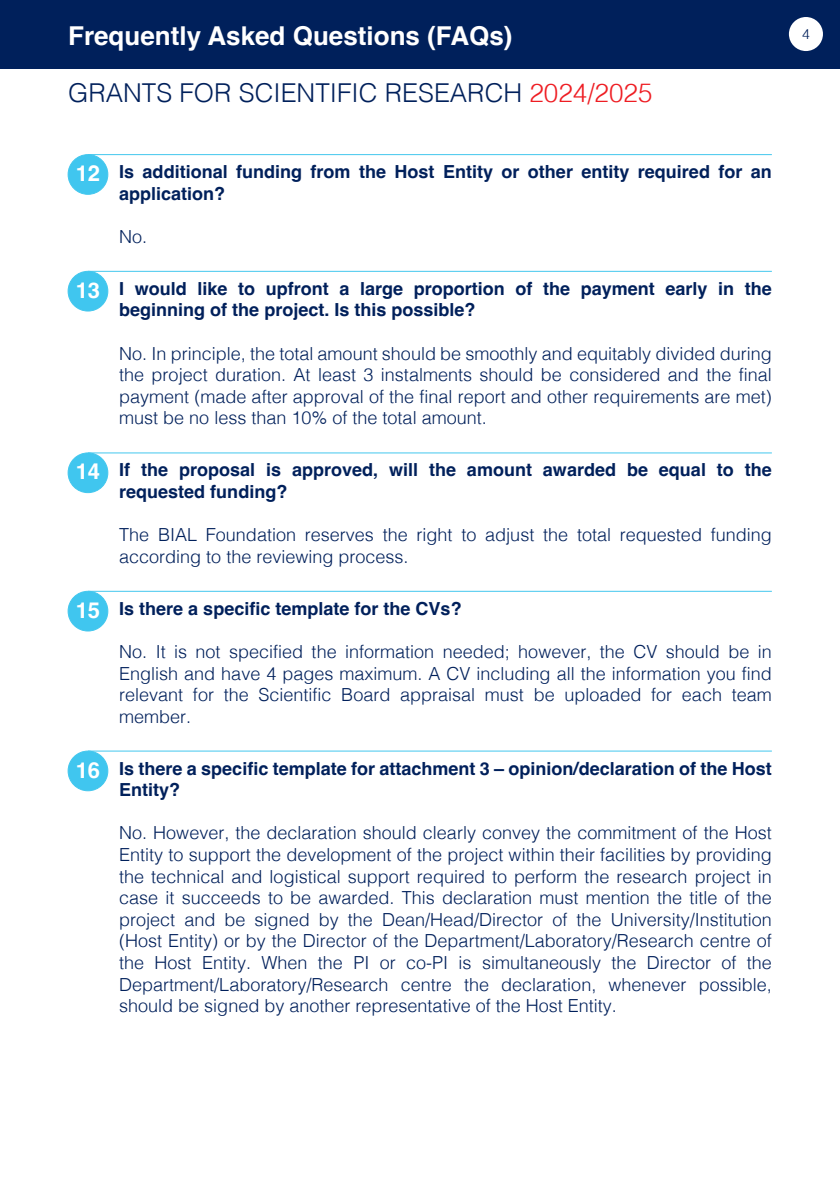
<style>
.page{position:relative;width:840px;height:1191px;background:#fff}
.page>*{position:absolute;margin:0;border:0;box-sizing:border-box;transform-origin:0 0}
.t1{font:300 26px "Helvetica";color:#00205b}
.t2{font:700 26px "Helvetica";color:#fff}
.t3{font:700 22px "Helvetica";color:#fff}
.t4{font:300 18px/21.6px "Helvetica";color:#00205b;text-align:justify}
.t5{font:700 18px/21.6px "Helvetica";color:#00205b}
.t6{font:300 14px "Helvetica";color:#00205b}
.s1{color:#ee1d23}
</style>
<div class="page">
<div style="left:0;top:0;width:839px;height:68px;background:#00205b"></div>
<div style="left:788px;top:17px;width:34px;height:34px;background:#fff;border-radius:50%"></div>
<div style="left:68px;top:271px;width:40px;height:40px;background:#40c6ef;border-radius:50%"></div>
<div style="left:68px;top:271px;width:40px;height:40px;border:1px solid #43c7ee;border-radius:50%"></div>
<hr style="left:88px;top:271px;width:683px;height:1px;background:#43c7ee">
<div style="left:68px;top:155px;width:40px;height:39px;background:#40c6ef;border-radius:50%"></div>
<div style="left:68px;top:154px;width:40px;height:41px;border:1px solid #43c7ee;border-radius:50%"></div>
<hr style="left:88px;top:154px;width:683px;height:1px;background:#43c7ee">
<div style="left:68px;top:453px;width:40px;height:39px;background:#40c6ef;border-radius:50%"></div>
<div style="left:68px;top:452px;width:40px;height:41px;border:1px solid #43c7ee;border-radius:50%"></div>
<hr style="left:88px;top:452px;width:683px;height:1px;background:#43c7ee">
<div style="left:68px;top:591px;width:40px;height:40px;background:#40c6ef;border-radius:50%"></div>
<div style="left:68px;top:591px;width:40px;height:40px;border:1px solid #43c7ee;border-radius:50%"></div>
<hr style="left:88px;top:591px;width:683px;height:1px;background:#43c7ee">
<div style="left:68px;top:751px;width:40px;height:39px;background:#40c6ef;border-radius:50%"></div>
<div style="left:68px;top:750px;width:40px;height:41px;border:1px solid #43c7ee;border-radius:50%"></div>
<hr style="left:88px;top:750px;width:683px;height:1px;background:#43c7ee">
<h1 class="t2" style="left:68px;top:20px;width:446px">Frequently Asked Questions (FAQs)</h1>
<p class="t6" style="left:801px;top:22px;width:9px">4</p>
<h1 class="t1" style="left:68px;top:70px;width:585px">GRANTS FOR SCIENTIFIC RESEARCH <span class="s1">2024/2025</span></h1>
<p class="t3" style="left:76px;top:160px;width:26px">12</p>
<p class="t5" style="left:119px;top:163px;width:653px">Is additional funding from the Host Entity or other entity required for an application?</p>
<p class="t4" style="left:119px;top:224px;width:30px">No.</p>
<p class="t3" style="left:76px;top:277px;width:26px">13</p>
<p class="t5" style="left:119px;top:280px;width:653px">I would like to upfront a large proportion of the payment early in the beginning of the project. Is this possible?</p>
<p class="t4" style="left:119px;top:341px;width:653px">No. In principle, the total amount should be smoothly and equitably divided during the project duration. At least 3 instalments should be considered and the final payment (made after approval of the final report and other requirements are met) must be no less than 10% of the total amount.</p>
<p class="t3" style="left:76px;top:458px;width:26px">14</p>
<p class="t5" style="left:119px;top:461px;width:653px">If the proposal is approved, will the amount awarded be equal to the requested funding?</p>
<p class="t4" style="left:119px;top:523px;width:653px">The BIAL Foundation reserves the right to adjust the total requested funding according to the reviewing process.</p>
<p class="t3" style="left:76px;top:596px;width:26px">15</p>
<p class="t5" style="left:119px;top:599px;width:344px">Is there a specific template for the CVs?</p>
<p class="t4" style="left:119px;top:639px;width:654px">No. It is not specified the information needed; however, the CV should be in English and have 4 pages maximum. A CV including all the information you find relevant for the Scientific Board appraisal must be uploaded for each team member.</p>
<p class="t3" style="left:76px;top:756px;width:26px">16</p>
<p class="t5" style="left:119px;top:759px;width:653px">Is there a specific template for attachment 3 – opinion/declaration of the Host<br>Entity?</p>
<p class="t4" style="left:119px;top:821px;width:654px">No. However, the declaration should clearly convey the commitment of the Host Entity to support the development of the project within their facilities by providing the technical and logistical support required to perform the research project in case it succeeds to be awarded. This declaration must mention the title of the project and be signed by the Dean/Head/Director of the University/Institution (Host Entity) or by the Director of the Department/Laboratory/Research centre of the Host Entity. When the PI or co-PI is simultaneously the Director of the Department/Laboratory/Research centre the declaration, whenever possible, should be signed by another representative of the Host Entity.</p>
</div>
